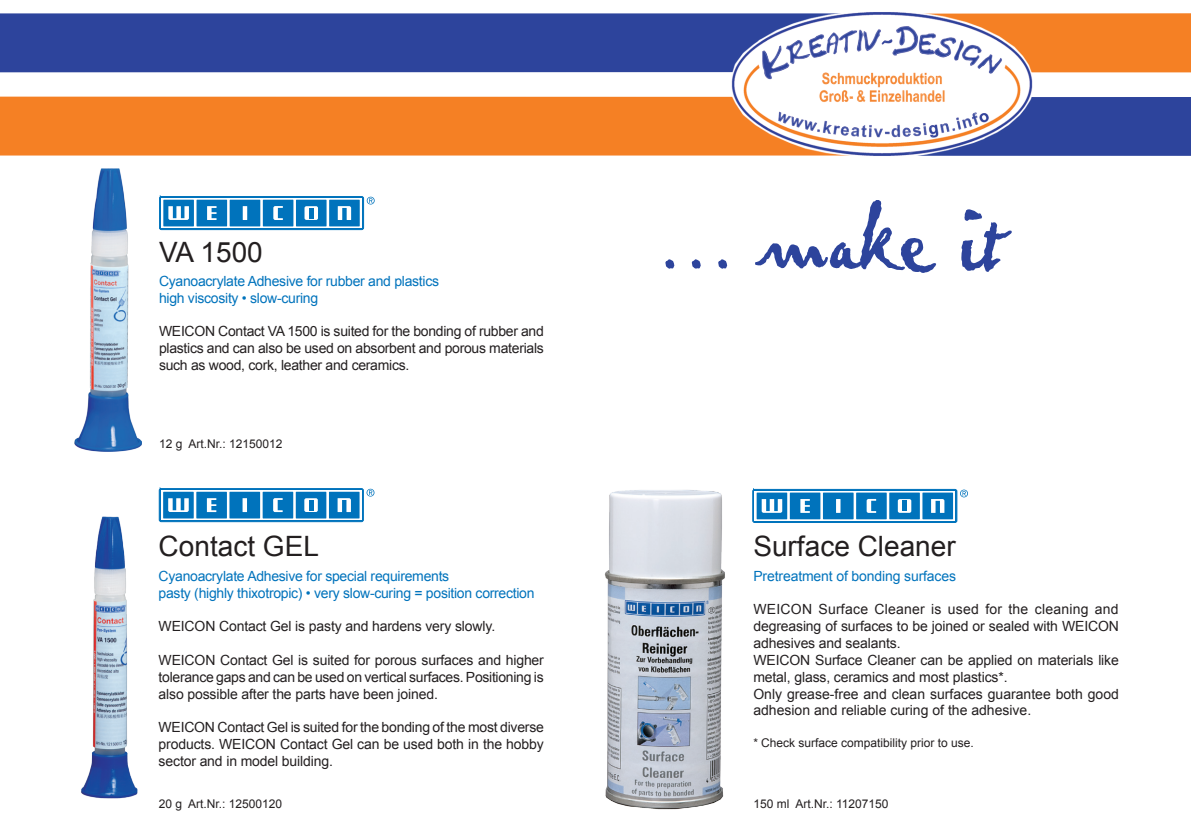
<style>
.page{position:relative;width:1191px;height:840px;background:#fff}
.page>*{position:absolute;margin:0;border:0;box-sizing:border-box;transform-origin:0 0}
.t1{font:120px "Pablo Let Plain";color:#2d449c}
.t2{font:28px "Arial";color:#231f20}
.t3{font:14px/16.8px "Arial";letter-spacing:-.01em;color:#231f20;text-align:justify}
.t4{font:14px/16.8px "Arial";letter-spacing:-.02em;color:#0073bc}
.t5{font:12px "Arial";color:#231f20}
</style>
<div class="page">
<div style="left:0;top:97px;width:728px;height:58px;background:#f58024"></div>
<div style="left:1035px;top:13px;width:156px;height:59px;background:#f58024"></div>
<div style="left:0;top:13px;width:728px;height:59px;background:#2d449c"></div>
<div style="left:1035px;top:97px;width:156px;height:59px;background:#2d449c"></div>
<img style="left:728px;top:12px;width:307px;height:144px">
<img style="left:604px;top:490px;width:121px;height:320px">
<img style="left:81px;top:516px;width:57px;height:283px">
<img style="left:74px;top:168px;width:67px;height:283px">
<svg style="left:159px;top:196px;width:216px;height:34px"></svg>
<hr style="left:309px;top:208px;width:4px;height:10px;background:#0073bc">
<svg style="left:752px;top:488px;width:216px;height:34px"></svg>
<hr style="left:902px;top:500px;width:4px;height:11px;background:#0073bc">
<svg style="left:159px;top:487px;width:215px;height:34px"></svg>
<hr style="left:309px;top:499px;width:4px;height:11px;background:#0073bc">
<h2 class="t2" style="left:159px;top:232px;width:105px">VA 1500</h2>
<p class="t4" style="left:159px;top:272px;width:281px">Cyanoacrylate Adhesive for rubber and plastics high viscosity • slow-curing</p>
<p class="t3" style="left:159px;top:323px;width:386px">WEICON Contact VA 1500 is suited for the bonding of rubber and plastics and can also be used on absorbent and porous materials such as wood, cork, leather and ceramics.</p>
<p class="t5" style="left:159px;top:435px;width:125px">12 g Art.Nr.: 12150012</p>
<h2 class="t2" style="left:159px;top:526px;width:162px">Contact GEL</h2>
<p class="t4" style="left:159px;top:567px;width:377px">Cyanoacrylate Adhesive for special requirements<br>pasty (highly thixotropic) • very slow-curing = position correction</p>
<p class="t3" style="left:159px;top:617px;width:338px">WEICON Contact Gel is pasty and hardens very slowly.</p>
<p class="t3" style="left:159px;top:651px;width:387px">WEICON Contact Gel is suited for porous surfaces and higher tolerance gaps and can be used on vertical surfaces. Positioning is also possible after the parts have been joined.</p>
<p class="t3" style="left:159px;top:718px;width:387px">WEICON Contact Gel is suited for the bonding of the most diverse products. WEICON Contact Gel can be used both in the hobby sector and in model building.</p>
<h1 class="t1" style="left:654px;top:159px;width:351px">... make it</h1>
<h2 class="t2" style="left:753px;top:526px;width:204px">Surface Cleaner</h2>
<p class="t4" style="left:753px;top:567px;width:204px">Pretreatment of bonding surfaces</p>
<p class="t3" style="left:753px;top:600px;width:367px;text-align:left">WEICON Surface Cleaner is used for the cleaning and degreasing of surfaces to be joined or sealed with WEICON adhesives and sealants.<br>WEICON Surface Cleaner can be applied on materials like metal, glass, ceramics and most plastics*.<br>Only grease-free and clean surfaces guarantee both good adhesion and reliable curing of the adhesive.</p>
<p class="t5" style="left:753px;top:733px;width:222px">* Check surface compatibility prior to use.</p>
<p class="t5" style="left:159px;top:795px;width:125px">20 g Art.Nr.: 12500120</p>
<p class="t5" style="left:753px;top:795px;width:137px">150 ml Art.Nr.: 11207150</p>
</div>
